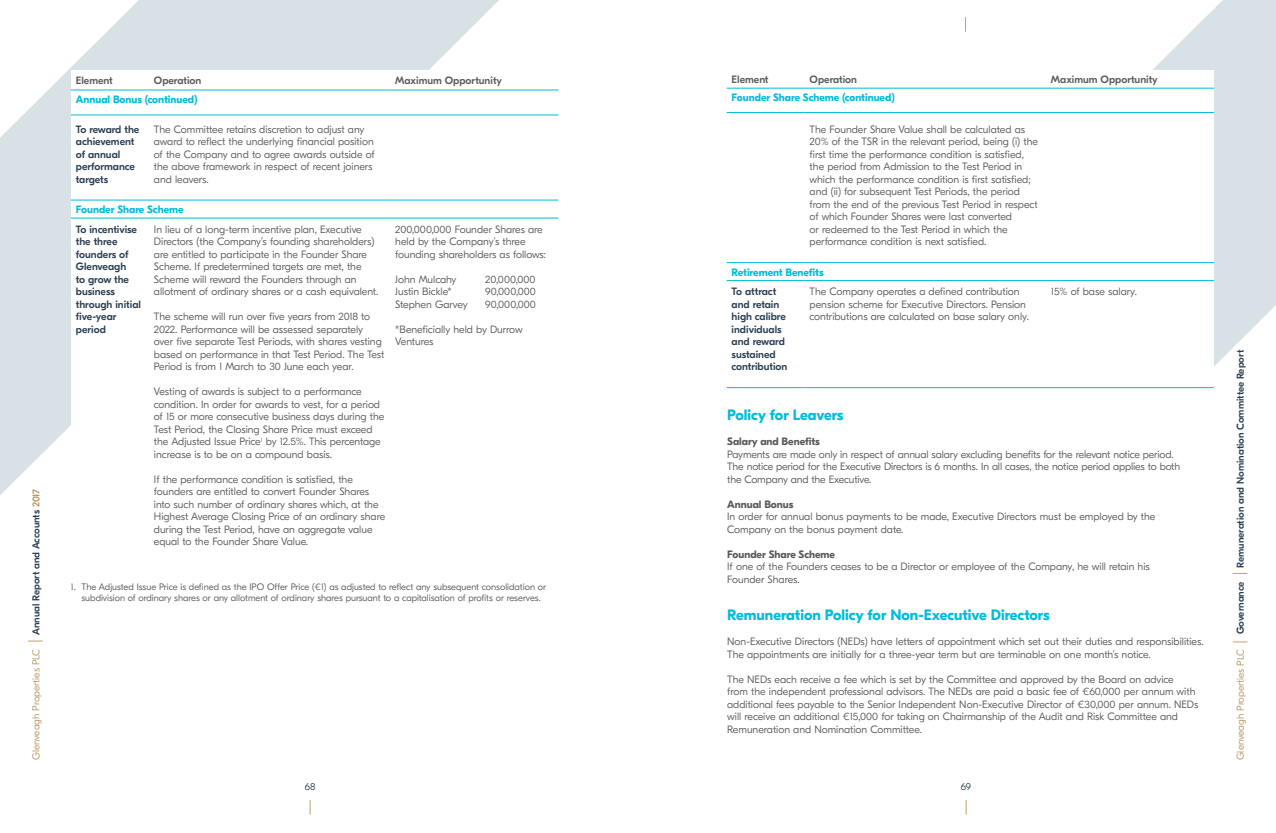
<style>
.page{position:relative;width:1276px;height:833px;background:#fff}
.page>*{position:absolute;margin:0;border:0;box-sizing:border-box;transform-origin:0 0}
.AR_Sub_Heading{font:700 15px "GT Eesti Pro Display";color:#00bcdb}
.AR_intro_para{font:300 10.62px/12.5px "GT Eesti Pro Display";color:#58595b}
.AR_intro_para-2{font:500 10.62px/12.5px "GT Eesti Pro Display";color:#293e52}
.AR_intro_para-3{font:700 10.62px "GT Eesti Pro Display";color:#00bcdb}
.AR_intro_para-4{font:500 10.62px "GT Eesti Pro Display";color:#58595b}
.Sub_heading_3{font:700 10.62px "GT Eesti Pro Display";color:#58595b}
.t1{font:500 10px "GT Eesti Pro Display";color:#293e52}
.t2{font:300 10px "GT Eesti Pro Display";color:#b99561}
.t3{font:300 10px "GT Eesti Pro Display";color:#293e52}
.AR_intro_para-5{font:300 9.38px/11.2px "GT Eesti Pro Display";color:#58595b;text-align:center}
.s1{color:#b99561}
</style>
<div class="page">
<svg style="left:28px;top:641px;width:15px;height:1px"></svg>
<svg style="left:1232px;top:641px;width:15px;height:1px"></svg>
<svg style="left:965px;top:17px;width:1px;height:15px"></svg>
<svg style="left:310px;top:800px;width:1px;height:14px"></svg>
<svg style="left:966px;top:800px;width:1px;height:14px"></svg>
<svg style="left:1232px;top:573px;width:15px;height:1px"></svg>
<svg style="left:1153px;top:0;width:123px;height:388px;fill:#d8e1e6"></svg>
<svg style="left:0;top:0;width:499px;height:495px;fill:#d8e1e6"></svg>
<div style="left:726px;top:70px;width:488px;height:467px;background:#fff"></div>
<hr style="left:726px;top:88px;width:78px;height:1px;background:#00bcdb">
<hr style="left:804px;top:88px;width:242px;height:1px;background:#00bcdb">
<hr style="left:1046px;top:88px;width:168px;height:1px;background:#00bcdb">
<hr style="left:726px;top:112px;width:78px;height:1px;background:#00bcdb">
<hr style="left:804px;top:112px;width:242px;height:1px;background:#00bcdb">
<hr style="left:1046px;top:112px;width:168px;height:1px;background:#00bcdb">
<hr style="left:726px;top:262px;width:78px;height:1px;background:#00bcdb">
<hr style="left:804px;top:262px;width:242px;height:1px;background:#00bcdb">
<hr style="left:1046px;top:262px;width:168px;height:1px;background:#00bcdb">
<hr style="left:726px;top:280px;width:78px;height:1px;background:#00bcdb">
<hr style="left:804px;top:280px;width:242px;height:1px;background:#00bcdb">
<hr style="left:1046px;top:280px;width:168px;height:1px;background:#00bcdb">
<hr style="left:726px;top:387px;width:78px;height:1px;background:#00bcdb">
<hr style="left:804px;top:387px;width:242px;height:1px;background:#00bcdb">
<hr style="left:1046px;top:387px;width:168px;height:1px;background:#00bcdb">
<div style="left:71px;top:71px;width:557px;height:496px;background:#fff"></div>
<hr style="left:71px;top:90px;width:78px;height:1px;background:#00bcdb">
<hr style="left:149px;top:90px;width:241px;height:1px;background:#00bcdb">
<hr style="left:390px;top:90px;width:168px;height:1px;background:#00bcdb">
<hr style="left:71px;top:115px;width:78px;height:1px;background:#00bcdb">
<hr style="left:149px;top:115px;width:241px;height:1px;background:#00bcdb">
<hr style="left:390px;top:115px;width:168px;height:1px;background:#00bcdb">
<hr style="left:71px;top:200px;width:78px;height:1px;background:#00bcdb">
<hr style="left:149px;top:200px;width:241px;height:1px;background:#00bcdb">
<hr style="left:390px;top:200px;width:168px;height:1px;background:#00bcdb">
<hr style="left:71px;top:218px;width:78px;height:1px;background:#00bcdb">
<hr style="left:149px;top:218px;width:241px;height:1px;background:#00bcdb">
<hr style="left:390px;top:218px;width:168px;height:1px;background:#00bcdb">
<p class="t1" style="left:31px;top:635px;width:148px;rotate:-90deg">Annual Report and Accounts <span class="s1">2017</span></p>
<p class="t2" style="left:31px;top:760px;width:113px;rotate:-90deg">Glenveagh Properties PLC</p>
<p class="AR_intro_para-4" style="left:76px;top:74px;width:38px">Element</p>
<p class="AR_intro_para-4" style="left:154px;top:74px;width:49px">Operation</p>
<p class="AR_intro_para-4" style="left:395px;top:74px;width:108px">Maximum Opportunity</p>
<p class="AR_intro_para-3" style="left:76px;top:93px;width:123px">Annual Bonus (continued)</p>
<p class="AR_intro_para-2" style="left:76px;top:123px;width:65px">To reward the achievement of annual performance targets</p>
<p class="AR_intro_para" style="left:154px;top:123px;width:222px">The Committee retains discretion to adjust any award to reflect the underlying financial position of the Company and to agree awards outside of the above framework in respect of recent joiners and leavers.</p>
<p class="AR_intro_para-3" style="left:76px;top:203px;width:109px">Founder Share Scheme</p>
<p class="AR_intro_para-2" style="left:76px;top:223px;width:67px">To incentivise the three founders of<br>Glenveagh<br>to grow the business through initial five-year period</p>
<p class="AR_intro_para" style="left:154px;top:223px;width:226px">In lieu of a long-term incentive plan, Executive Directors (the Company’s founding shareholders) are entitled to participate in the Founder Share Scheme. If predetermined targets are met, the Scheme will reward the Founders through an allotment of ordinary shares or a cash equivalent.</p>
<p class="AR_intro_para" style="left:395px;top:223px;width:152px">200,000,000 Founder Shares are held by the Company’s three founding shareholders as follows:</p>
<p class="AR_intro_para" style="left:395px;top:273px;width:63px">John Mulcahy</p>
<p class="AR_intro_para" style="left:485px;top:273px;width:52px">20,000,000</p>
<p class="AR_intro_para" style="left:395px;top:285px;width:58px">Justin Bickle*</p>
<p class="AR_intro_para" style="left:485px;top:285px;width:52px">90,000,000</p>
<p class="AR_intro_para" style="left:395px;top:298px;width:74px">Stephen Garvey</p>
<p class="AR_intro_para" style="left:485px;top:298px;width:52px">90,000,000</p>
<p class="AR_intro_para" style="left:395px;top:323px;width:129px">*Beneficially held by Durrow<br>Ventures</p>
<p class="AR_intro_para" style="left:154px;top:310px;width:232px">The scheme will run over five years from 2018 to 2022. Performance will be assessed separately over five separate Test Periods, with shares vesting based on performance in that Test Period. The Test Period is from 1 March to 30 June each year.</p>
<p class="AR_intro_para" style="left:154px;top:385px;width:232px">Vesting of awards is subject to a performance condition. In order for awards to vest, for a period of 15 or more consecutive business days during the Test Period, the Closing Share Price must exceed the Adjusted Issue Price<sup>1</sup> by 12.5%. This percentage increase is to be on a compound basis.</p>
<p class="AR_intro_para" style="left:154px;top:473px;width:233px">If the performance condition is satisfied, the founders are entitled to convert Founder Shares into such number of ordinary shares which, at the Highest Average Closing Price of an ordinary share during the Test Period, have an aggregate value equal to the Founder Share Value.</p>
<p class="AR_intro_para-5" style="left:71px;top:581px;width:477px">1. The Adjusted Issue Price is defined as the IPO Offer Price (€1) as adjusted to reflect any subsequent consolidation or subdivision of ordinary shares or any allotment of ordinary shares pursuant to a capitalisation of profits or reserves.</p>
<p class="AR_intro_para-4" style="left:731px;top:74px;width:38px">Element</p>
<p class="AR_intro_para-4" style="left:809px;top:74px;width:49px">Operation</p>
<p class="AR_intro_para-4" style="left:1051px;top:74px;width:108px">Maximum Opportunity</p>
<p class="AR_intro_para-3" style="left:731px;top:92px;width:165px">Founder Share Scheme (continued)</p>
<p class="AR_intro_para" style="left:809px;top:123px;width:230px">The Founder Share Value shall be calculated as 20% of the TSR in the relevant period, being (i) the first time the performance condition is satisfied, the period from Admission to the Test Period in which the performance condition is first satisfied; and (ii) for subsequent Test Periods, the period from the end of the previous Test Period in respect of which Founder Shares were last converted<br>or redeemed to the Test Period in which the performance condition is next satisfied.</p>
<p class="AR_intro_para-3" style="left:731px;top:266px;width:93px">Retirement Benefits</p>
<p class="AR_intro_para-2" style="left:731px;top:285px;width:57px">To attract and retain high calibre individuals and reward sustained contribution</p>
<p class="AR_intro_para" style="left:809px;top:285px;width:221px">The Company operates a defined contribution pension scheme for Executive Directors. Pension contributions are calculated on base salary only.</p>
<p class="AR_intro_para" style="left:1051px;top:285px;width:87px">15% of base salary.</p>
<p class="AR_Sub_Heading" style="left:727px;top:407px;width:118px">Policy for Leavers</p>
<p class="Sub_heading_3" style="left:727px;top:435px;width:94px">Salary and Benefits</p>
<p class="AR_intro_para" style="left:727px;top:448px;width:454px">Payments are made only in respect of annual salary excluding benefits for the relevant notice period.<br>The notice period for the Executive Directors is 6 months. In all cases, the notice period applies to both the Company and the Executive.</p>
<p class="Sub_heading_3" style="left:727px;top:498px;width:68px">Annual Bonus</p>
<p class="AR_intro_para" style="left:727px;top:510px;width:430px">In order for annual bonus payments to be made, Executive Directors must be employed by the<br>Company on the bonus payment date.</p>
<p class="Sub_heading_3" style="left:727px;top:548px;width:109px">Founder Share Scheme</p>
<p class="AR_intro_para" style="left:727px;top:560px;width:424px">If one of the Founders ceases to be a Director or employee of the Company, he will retain his<br>Founder Shares.</p>
<p class="AR_Sub_Heading" style="left:727px;top:607px;width:324px">Remuneration Policy for Non-Executive Directors</p>
<p class="AR_intro_para" style="left:727px;top:635px;width:478px">Non-Executive Directors (NEDs) have letters of appointment which set out their duties and responsibilities.<br>The appointments are initially for a three-year term but are terminable on one month’s notice.</p>
<p class="AR_intro_para" style="left:727px;top:673px;width:472px">The NEDs each receive a fee which is set by the Committee and approved by the Board on advice<br>from the independent professional advisors. The NEDs are paid a basic fee of €60,000 per annum with additional fees payable to the Senior Independent Non-Executive Director of €30,000 per annum. NEDs will receive an additional €15,000 for taking on Chairmanship of the Audit and Risk Committee and Remuneration and Nomination Committee.</p>
<p class="t3" style="left:305px;top:781px;width:12px">68</p>
<p class="t3" style="left:961px;top:781px;width:12px">69</p>
<p class="t1" style="left:1235px;top:568px;width:219px;rotate:-90deg">Remuneration and Nomination Committee Report</p>
<p class="t1" style="left:1235px;top:634px;width:54px;rotate:-90deg">Governance</p>
<p class="t2" style="left:1235px;top:760px;width:113px;rotate:-90deg">Glenveagh Properties PLC</p>
</div>
